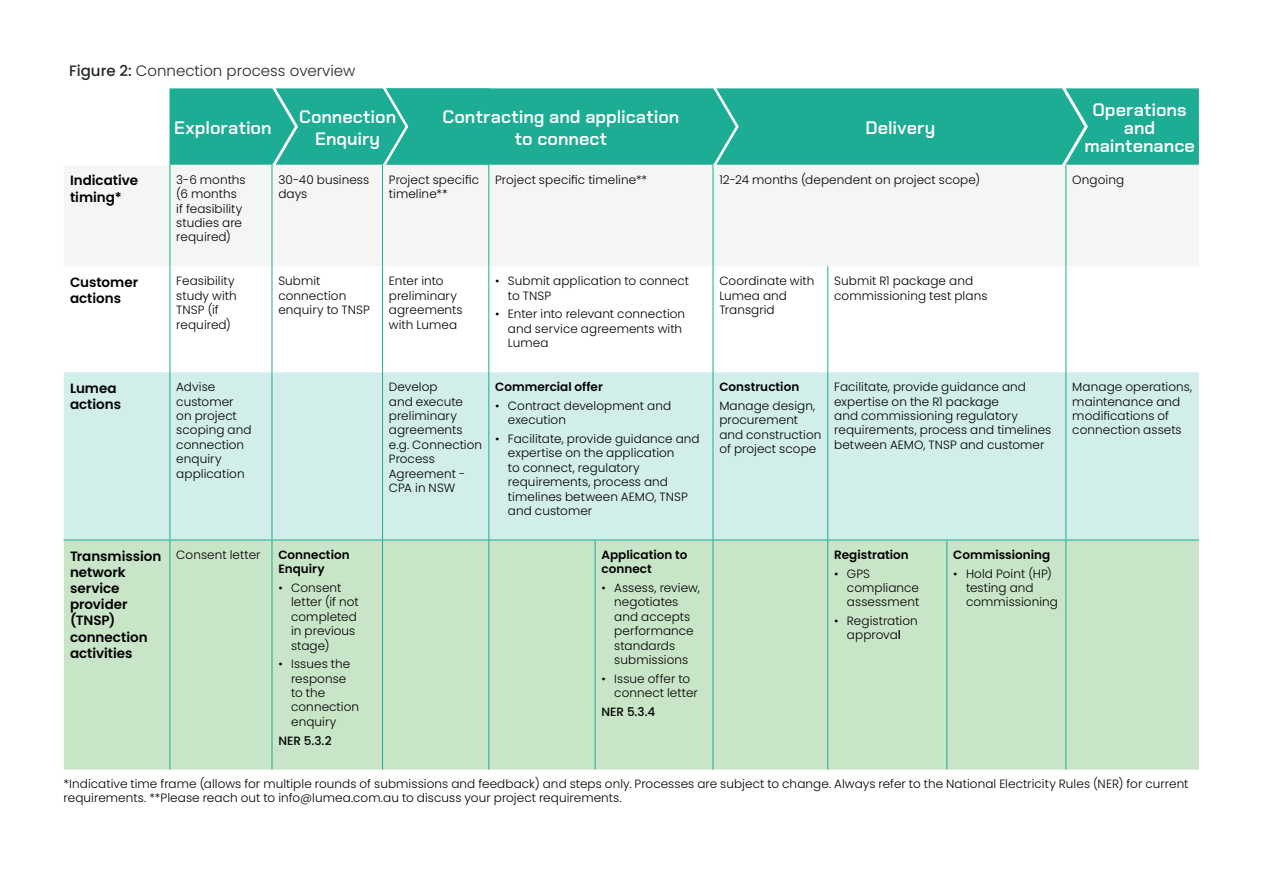
<style>
.page{position:relative;width:1263px;height:893px;background:#fff}
.page>*{position:absolute;margin:0;border:0;box-sizing:border-box;transform-origin:0 0}
.t1{font:600 18px/21.6px "Chakra Petch";color:#fff;text-align:center}
.Figure_numbers{font:300 15px "Poppins";color:#22272b}
.t2{font:600 13.5px/16.2px "Poppins";color:#000}
.t3{font:300 12px/14.4px "Poppins";letter-spacing:.005em;color:#000}
.t4{font:600 12px/14.4px "Poppins";letter-spacing:.005em;color:#000}
.t5{font:500 12px "Poppins";letter-spacing:.005em;color:#000}
.s1{font-weight:500}
.s2{font-weight:600}
</style>
<div class="page">
<div style="left:169px;top:88px;width:1030px;height:77px;background:#1dac94"></div>
<div style="left:64px;top:165px;width:1135px;height:101px;background:#f4f5f5"></div>
<svg style="left:169px;top:266px;width:898px;height:106px"></svg>
<div style="left:64px;top:372px;width:1135px;height:168px;background:#d2eeea"></div>
<div style="left:64px;top:541px;width:1135px;height:228px;background:#c8e5c7"></div>
<hr style="left:170px;top:165px;width:1px;height:101px;background:#1dac94">
<hr style="left:272px;top:165px;width:1px;height:101px;background:#1dac94">
<hr style="left:382px;top:165px;width:1px;height:101px;background:#1dac94">
<hr style="left:488px;top:165px;width:1px;height:101px;background:#1dac94">
<hr style="left:713px;top:165px;width:1px;height:101px;background:#1dac94">
<hr style="left:1065px;top:165px;width:1px;height:101px;background:#1dac94">
<hr style="left:170px;top:266px;width:1px;height:106px;background:#1dac94">
<hr style="left:272px;top:266px;width:1px;height:106px;background:#1dac94">
<hr style="left:382px;top:266px;width:1px;height:106px;background:#1dac94">
<hr style="left:488px;top:266px;width:1px;height:106px;background:#1dac94">
<hr style="left:713px;top:266px;width:1px;height:106px;background:#1dac94">
<hr style="left:827px;top:266px;width:1px;height:106px;background:#1dac94">
<hr style="left:1065px;top:266px;width:1px;height:106px;background:#1dac94">
<hr style="left:170px;top:372px;width:1px;height:168px;background:#1dac94">
<hr style="left:272px;top:372px;width:1px;height:168px;background:#1dac94">
<hr style="left:382px;top:372px;width:1px;height:168px;background:#1dac94">
<hr style="left:488px;top:372px;width:1px;height:168px;background:#1dac94">
<hr style="left:713px;top:372px;width:1px;height:168px;background:#1dac94">
<hr style="left:827px;top:372px;width:1px;height:168px;background:#1dac94">
<hr style="left:1065px;top:372px;width:1px;height:168px;background:#1dac94">
<hr style="left:170px;top:540px;width:1px;height:229px;background:#1dac94">
<hr style="left:272px;top:540px;width:1px;height:229px;background:#1dac94">
<hr style="left:382px;top:540px;width:1px;height:229px;background:#1dac94">
<hr style="left:488px;top:540px;width:1px;height:229px;background:#1dac94">
<hr style="left:595px;top:540px;width:1px;height:229px;background:#1dac94">
<hr style="left:713px;top:540px;width:1px;height:229px;background:#1dac94">
<hr style="left:827px;top:540px;width:1px;height:229px;background:#1dac94">
<hr style="left:946px;top:540px;width:1px;height:229px;background:#1dac94">
<hr style="left:1065px;top:540px;width:1px;height:229px;background:#1dac94">
<hr style="left:64px;top:540px;width:106px;height:1px;background:#1dac94">
<hr style="left:170px;top:540px;width:102px;height:1px;background:#1dac94">
<hr style="left:272px;top:540px;width:110px;height:1px;background:#1dac94">
<hr style="left:382px;top:540px;width:107px;height:1px;background:#1dac94">
<hr style="left:489px;top:540px;width:106px;height:1px;background:#1dac94">
<hr style="left:595px;top:540px;width:118px;height:1px;background:#1dac94">
<hr style="left:713px;top:540px;width:115px;height:1px;background:#1dac94">
<hr style="left:828px;top:540px;width:119px;height:1px;background:#1dac94">
<hr style="left:947px;top:540px;width:119px;height:1px;background:#1dac94">
<hr style="left:1066px;top:540px;width:133px;height:1px;background:#1dac94">
<p class="Figure_numbers" style="left:69px;top:62px;width:288px"><span class="s1">Figure 2:</span> Connection process overview</p>
<p class="t1" style="left:174px;top:117px;width:99px">Exploration</p>
<p class="t1" style="left:299px;top:106px;width:99px">Connection<br>Enquiry</p>
<p class="t1" style="left:443px;top:106px;width:238px">Contracting and application to connect</p>
<p class="t1" style="left:866px;top:117px;width:71px">Delivery</p>
<p class="t1" style="left:1084px;top:101px;width:112px;line-height:18px">Operations and maintenance</p>
<p class="t2" style="left:70px;top:173px;width:70px">Indicative timing*</p>
<p class="t3" style="left:176px;top:172px;width:71px">3-6 months (6 months if feasibility studies are required)</p>
<p class="t3" style="left:278px;top:172px;width:92px">30-40 business days</p>
<p class="t3" style="left:389px;top:172px;width:92px">Project specific timeline**</p>
<p class="t3" style="left:495px;top:172px;width:154px">Project specific timeline**</p>
<p class="t3" style="left:719px;top:172px;width:262px">12-24 months (dependent on project scope)</p>
<p class="t3" style="left:1072px;top:172px;width:53px">Ongoing</p>
<p class="t2" style="left:70px;top:274px;width:70px">Customer actions</p>
<p class="t3" style="left:176px;top:274px;width:62px">Feasibility study with<br>TNSP (if required)</p>
<p class="t3" style="left:278px;top:274px;width:93px">Submit connection enquiry to TNSP</p>
<p class="t3" style="left:389px;top:274px;width:75px">Enter into preliminary agreements with Lumea</p>
<p class="t3" style="left:508px;top:274px;width:183px;text-indent:-13px">• Submit application to connect to TNSP</p>
<p class="t3" style="left:719px;top:274px;width:97px">Coordinate with<br>Lumea and<br>Transgrid</p>
<p class="t3" style="left:834px;top:274px;width:155px">Submit R1 package and commissioning test plans</p>
<p class="t3" style="left:508px;top:307px;width:179px;text-indent:-13px">• Enter into relevant connection and service agreements with<br>Lumea</p>
<p class="t2" style="left:70px;top:380px;width:53px">Lumea actions</p>
<p class="t3" style="left:176px;top:380px;width:77px">Advise customer on project scoping and connection enquiry application</p>
<p class="t3" style="left:389px;top:380px;width:95px">Develop<br>and execute preliminary agreements e.g. Connection<br>Process<br>Agreement -<br>CPA in NSW</p>
<p class="t4" style="left:495px;top:380px;width:109px">Commercial offer</p>
<p class="t3" style="left:508px;top:399px;width:165px;text-indent:-13px">• Contract development and execution</p>
<p class="t3" style="left:508px;top:432px;width:193px;text-indent:-13px">• Facilitate, provide guidance and expertise on the application<br>to connect, regulatory requirements, process and timelines between AEMO, TNSP and customer</p>
<p class="t2" style="left:70px;top:548px;width:93px">Transmission network service provider (TNSP) connection activities</p>
<p class="t3" style="left:176px;top:548px;width:86px">Consent letter</p>
<p class="t4" style="left:278px;top:548px;width:73px">Connection<br>Enquiry</p>
<p class="t3" style="left:291px;top:581px;width:69px;text-indent:-13px">• Consent letter (if not completed in previous stage)</p>
<p class="t3" style="left:291px;top:657px;width:69px;text-indent:-13px">• Issues the response to the connection enquiry</p>
<p class="t5" style="left:278px;top:733px;width:55px">NER 5.3.2</p>
<p class="t4" style="left:601px;top:548px;width:87px">Application to connect</p>
<p class="t3" style="left:614px;top:581px;width:87px;text-indent:-13px">• Assess, review, negotiates and accepts performance standards submissions</p>
<p class="t3" style="left:614px;top:671px;width:85px;text-indent:-13px">• Issue offer to connect letter</p>
<p class="t5" style="left:601px;top:704px;width:55px">NER 5.3.4</p>
<p class="t3" style="left:719px;top:378px;width:98px;line-height:18.6px"><span class="s2">Construction<br></span>Manage design,</p>
<p class="t3" style="left:719px;top:413px;width:104px">procurement and construction of project scope</p>
<p class="t3" style="left:834px;top:380px;width:219px">Facilitate, provide guidance and expertise on the R1 package<br>and commissioning regulatory requirements, process and timelines between AEMO, TNSP and customer</p>
<p class="t3" style="left:1072px;top:380px;width:122px">Manage operations, maintenance and modifications of connection assets</p>
<p class="t4" style="left:834px;top:548px;width:76px">Registration</p>
<p class="t3" style="left:847px;top:566px;width:74px;text-indent:-13px">• GPS compliance assessment</p>
<p class="t3" style="left:834px;top:614px;width:85px;text-align:center">• Registration approva<span class="s1">l</span></p>
<p class="t4" style="left:953px;top:548px;width:99px">Commissioning</p>
<p class="t3" style="left:966px;top:566px;width:94px;text-indent:-13px">• Hold Point (HP) testing and commissioning</p>
<p class="t3" style="left:64px;top:777px;width:1126px">*Indicative time frame (allows for multiple rounds of submissions and feedback) and steps only. Processes are subject to change. Always refer to the National Electricity Rules (NER) for current requirements. **Please reach out to info@lumea.com.au to discuss your project requirements.</p>
</div>
